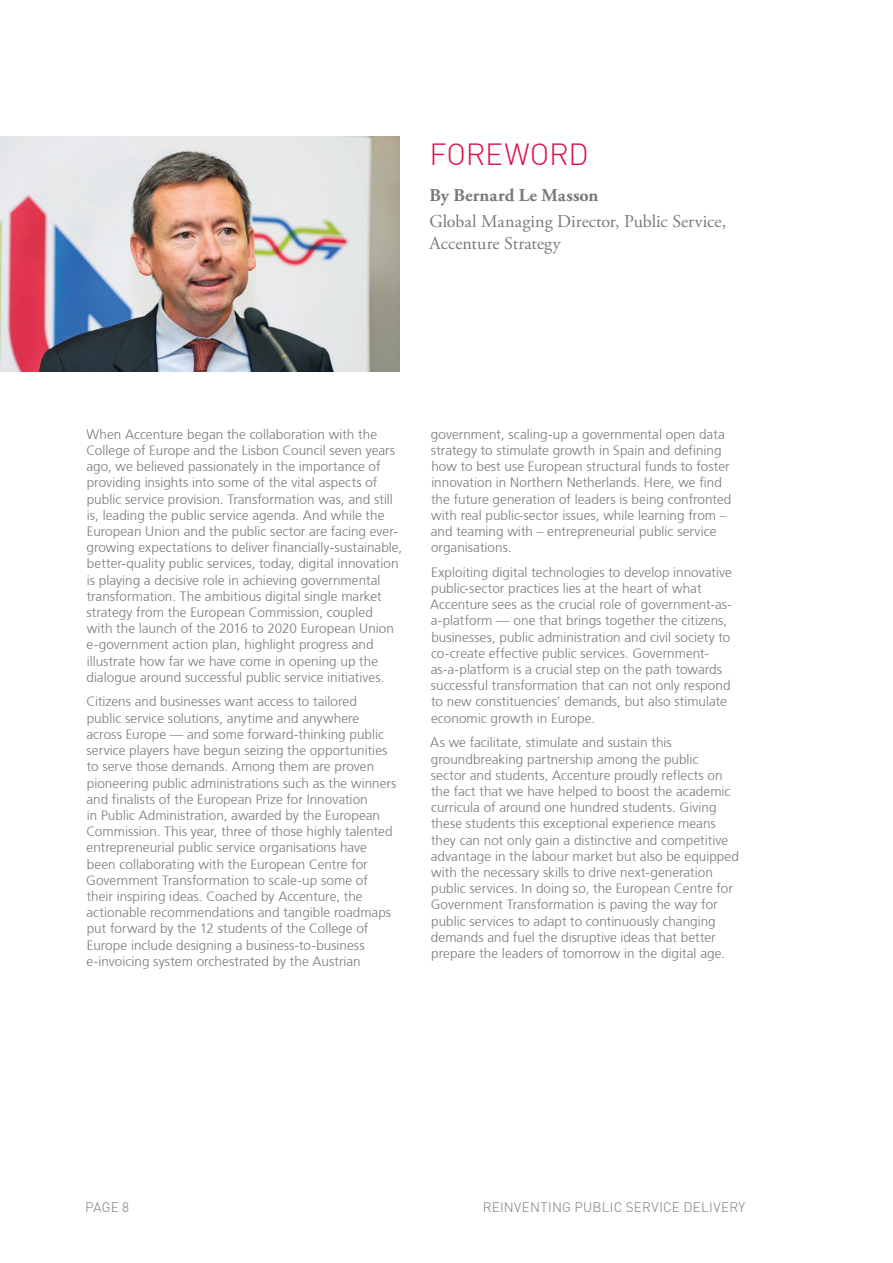
<style>
.page{position:relative;width:893px;height:1263px;background:#fff}
.page>*{position:absolute;margin:0;border:0;box-sizing:border-box;transform-origin:0 0}
.t1{font:300 30px "DIN";letter-spacing:-.01em;color:#df134c}
.t2{font:18px/21.6px "Adobe Garamond Pro";color:#77797b}
.t3{font:700 18px "Adobe Garamond Pro";letter-spacing:.005em;color:#77797b}
.t4{font:300 13.5px/16.2px "Frutiger 45";color:#77797b}
.t5{font:300 13.5px "DIN";letter-spacing:.015em;color:#77797b}
</style>
<div class="page">
<img style="left:0;top:136px;width:400px;height:236px">
<h1 class="t1" style="left:429px;top:136px;width:161px">FOREWORD</h1>
<h2 class="t3" style="left:429px;top:185px;width:171px">By Bernard Le Masson</h2>
<h2 class="t2" style="left:429px;top:211px;width:298px">Global Managing Director, Public Service,<br>Accenture Strategy</h2>
<p class="t4" style="left:86px;top:426px;width:317px">When Accenture began the collaboration with the College of Europe and the Lisbon Council seven years ago, we believed passionately in the importance of providing insights into some of the vital aspects of public service provision. Transformation was, and still is, leading the public service agenda. And while the European Union and the public sector are facing ever&shy;growing expectations to deliver financially-sustainable, better-quality public services, today, digital innovation is playing a decisive role in achieving governmental transformation. The ambitious digital single market strategy from the European Commission, coupled<br>with the launch of the 2016 to 2020 European Union e-government action plan, highlight progress and illustrate how far we have come in opening up the dialogue around successful public service initiatives.</p>
<p class="t4" style="left:86px;top:694px;width:312px">Citizens and businesses want access to tailored<br>public service solutions, anytime and anywhere across Europe — and some forward-thinking public service players have begun seizing the opportunities to serve those demands. Among them are proven pioneering public administrations such as the winners and finalists of the European Prize for Innovation<br>in Public Administration, awarded by the European Commission. This year, three of those highly talented entrepreneurial public service organisations have been collaborating with the European Centre for Government Transformation to scale-up some of their inspiring ideas. Coached by Accenture, the actionable recommendations and tangible roadmaps put forward by the 12 students of the College of Europe include designing a business-to-business e-invoicing system orchestrated by the Austrian</p>
<p class="t4" style="left:431px;top:426px;width:302px">government, scaling-up a governmental open data strategy to stimulate growth in Spain and defining how to best use European structural funds to foster innovation in Northern Netherlands. Here, we find the future generation of leaders is being confronted with real public-sector issues, while learning from – and teaming with – entrepreneurial public service organisations.</p>
<p class="t4" style="left:430px;top:564px;width:303px">Exploiting digital technologies to develop innovative public-sector practices lies at the heart of what Accenture sees as the crucial role of government-as&shy;a-platform — one that brings together the citizens, businesses, public administration and civil society to co-create effective public services. Government&shy;as-a-platform is a crucial step on the path towards successful transformation that can not only respond to new constituencies’ demands, but also stimulate economic growth in Europe.</p>
<p class="t4" style="left:430px;top:735px;width:310px">As we facilitate, stimulate and sustain this groundbreaking partnership among the public<br>sector and students, Accenture proudly reflects on the fact that we have helped to boost the academic curricula of around one hundred students. Giving these students this exceptional experience means they can not only gain a distinctive and competitive advantage in the labour market but also be equipped with the necessary skills to drive next-generation public services. In doing so, the European Centre for Government Transformation is paving the way for public services to adapt to continuously changing demands and fuel the disruptive ideas that better prepare the leaders of tomorrow in the digital age.</p>
<p class="t5" style="left:85px;top:1198px;width:46px">PAGE 8</p>
<p class="t5" style="left:483px;top:1198px;width:264px">REINVENTING PUBLIC SERVICE DELIVERY</p>
</div>
